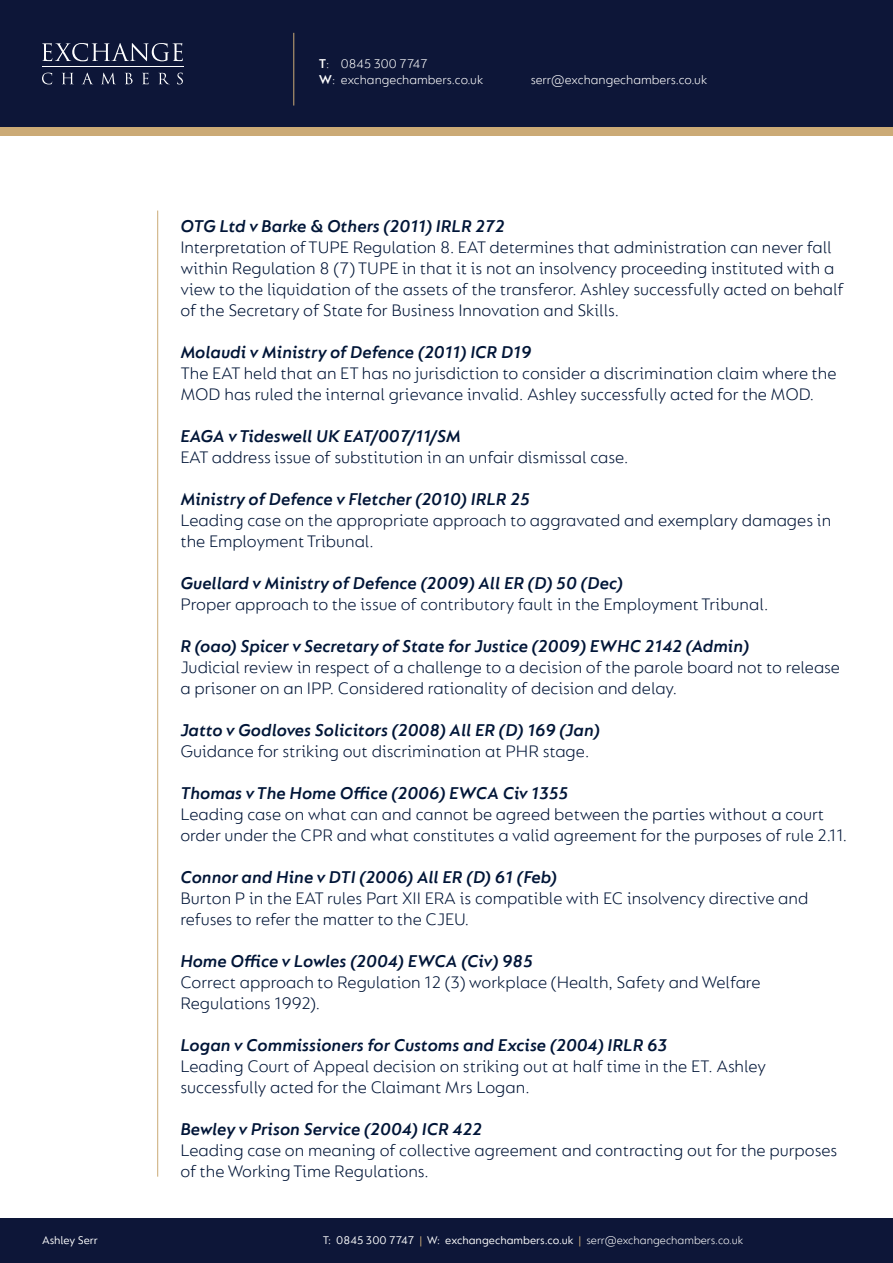
<style>
.page{position:relative;width:893px;height:1263px;background:#fff}
.page>*{position:absolute;margin:0;border:0;box-sizing:border-box;transform-origin:0 0}
.t1{font:300 18px/21px "FS Lucas";color:#001537}
.t2{font:italic 600 18px "FS Lucas";color:#001537}
.t3{font:300 13.5px/16.2px "FS Lucas";color:#fff}
.t4{font:12px "FS Lucas";color:#fff}
.s1{font-weight:600}
.s2{color:#cbaa76}
.s3{font-weight:300}
</style>
<div class="page">
<div style="left:0;top:64px;width:893px;height:72px;background:#cbaa76"></div>
<div style="left:0;top:0;width:893px;height:127px;background:#0d1638"></div>
<div style="left:0;top:1219px;width:893px;height:44px;background:#0d1638"></div>
<hr style="left:42px;top:67px;width:142px;height:1px;background:#fff">
<svg style="left:42px;top:43px;width:141px;height:18px"></svg>
<svg style="left:42px;top:73px;width:10px;height:11px"></svg>
<svg style="left:62px;top:73px;width:11px;height:11px"></svg>
<svg style="left:82px;top:73px;width:11px;height:11px"></svg>
<svg style="left:102px;top:73px;width:13px;height:11px"></svg>
<svg style="left:125px;top:73px;width:8px;height:11px"></svg>
<svg style="left:142px;top:73px;width:7px;height:11px"></svg>
<svg style="left:159px;top:73px;width:10px;height:11px"></svg>
<svg style="left:177px;top:73px;width:6px;height:11px"></svg>
<hr style="left:293px;top:33px;width:1px;height:73px;background:#cbaa76">
<hr style="left:157px;top:211px;width:1px;height:966px;background:#cbaa76">
<p class="t4" style="left:42px;top:1233px;width:57px">Ashley Serr</p>
<p class="t3" style="left:319px;top:55px;width:166px"><span class="s1">T</span>: 0845 300 7747<br><span class="s1">W</span>: exchangechambers.co.uk</p>
<p class="t3" style="left:531px;top:71px;width:178px">serr@exchangechambers.co.uk</p>
<p class="t2" style="left:180px;top:215px;width:326px">OTG Ltd v Barke &amp; Others (2011) IRLR 272</p>
<p class="t1" style="left:180px;top:236px;width:665px">Interpretation ofTUPE Regulation 8. EAT determines that administration can never fall within Regulation 8 (7) TUPE in that it is not an insolvency proceeding instituted with a view to the liquidation of the assets of the transferor. Ashley successfully acted on behalf of the Secretary of State for Business Innovation and Skills.</p>
<p class="t2" style="left:180px;top:341px;width:353px">Molaudi v Ministry of Defence (2011) ICR D19</p>
<p class="t1" style="left:180px;top:362px;width:658px">The EAT held that an ET has no jurisdiction to consider a discrimination claim where the<br>MOD has ruled the internal grievance invalid. Ashley successfully acted for the MOD.</p>
<p class="t2" style="left:180px;top:425px;width:282px">EAGA v Tideswell UK EAT/007/11/SM</p>
<p class="t1" style="left:180px;top:446px;width:450px">EAT address issue of substitution in an unfair dismissal case.</p>
<p class="t2" style="left:180px;top:488px;width:351px">Ministry of Defence v Fletcher (2010) IRLR 25</p>
<p class="t1" style="left:180px;top:509px;width:652px">Leading case on the appropriate approach to aggravated and exemplary damages in the Employment Tribunal.</p>
<p class="t2" style="left:180px;top:572px;width:444px">Guellard v Ministry of Defence (2009) All ER (D) 50 (Dec)</p>
<p class="t1" style="left:180px;top:593px;width:589px">Proper approach to the issue of contributory fault in the Employment Tribunal.</p>
<p class="t2" style="left:180px;top:635px;width:570px">R (oao) Spicer v Secretary of State for Justice (2009) EWHC 2142 (Admin)</p>
<p class="t1" style="left:180px;top:656px;width:661px">Judicial review in respect of a challenge to a decision of the parole board not to release a prisoner on an IPP. Considered rationality of decision and delay.</p>
<p class="t2" style="left:180px;top:719px;width:421px">Jatto v Godloves Solicitors (2008) All ER (D) 169 (Jan)</p>
<p class="t1" style="left:180px;top:740px;width:410px">Guidance for striking out discrimination at PHR stage.</p>
<p class="t2" style="left:180px;top:782px;width:389px">Thomas v The Home Office (2006) EWCA Civ 1355</p>
<p class="t1" style="left:180px;top:803px;width:668px">Leading case on what can and cannot be agreed between the parties without a court order under the CPR and what constitutes a valid agreement for the purposes of rule 2.11.</p>
<p class="t2" style="left:180px;top:866px;width:378px">Connor and Hine v DTI (2006) All ER (D) 61 (Feb)</p>
<p class="t1" style="left:180px;top:887px;width:629px">Burton P in the EAT rules Part XII ERA is compatible with EC insolvency directive and refuses to refer the matter to the CJEU.</p>
<p class="t2" style="left:180px;top:950px;width:354px">Home Office v Lowles (2004) EWCA (Civ) 985</p>
<p class="t1" style="left:180px;top:971px;width:582px">Correct approach to Regulation 12 (3) workplace (Health, Safety and Welfare<br>Regulations 1992).</p>
<p class="t2" style="left:180px;top:1034px;width:489px">Logan v Commissioners for Customs and Excise (2004) IRLR 63</p>
<p class="t1" style="left:180px;top:1055px;width:587px">Leading Court of Appeal decision on striking out at half time in the ET. Ashley successfully acted for the Claimant Mrs Logan.</p>
<p class="t2" style="left:180px;top:1118px;width:303px">Bewley v Prison Service (2004) ICR 422</p>
<p class="t1" style="left:180px;top:1139px;width:658px">Leading case on meaning of collective agreement and contracting out for the purposes of the WorkingTime Regulations.</p>
<p class="t4" style="left:323px;top:1233px;width:422px">T: 0845 300 7747 <span class="s2">|</span> W: exchangechambers.co.uk <span class="s2">|</span> <span class="s3">serr@exchangechambers.co.uk</span></p>
</div>
